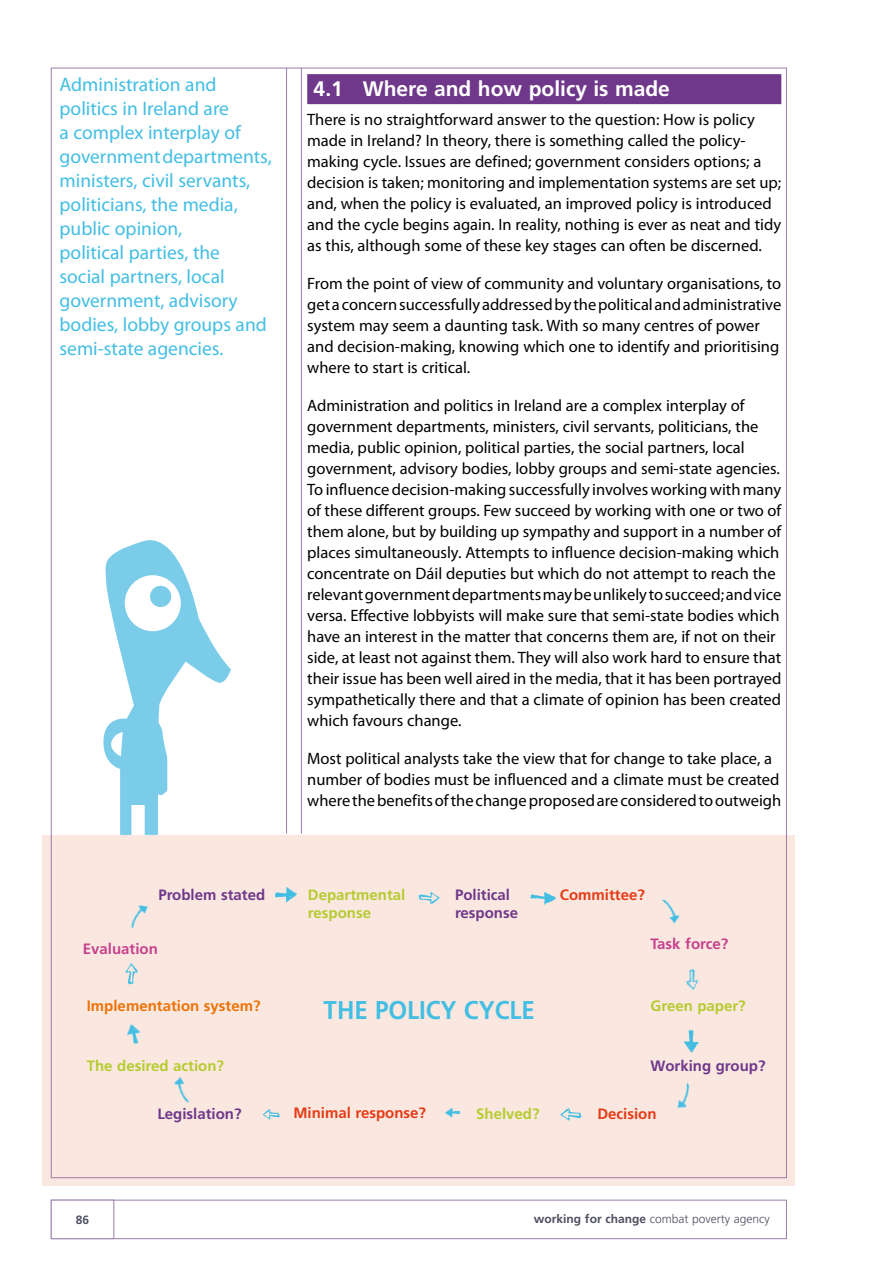
<style>
.page{position:relative;width:893px;height:1263px;background:#fff}
.page>*{position:absolute;margin:0;border:0;box-sizing:border-box;transform-origin:0 0}
.t1{font:700 25.65px "Frutiger";color:#43bee3;scale:.94 1}
.t2{font:700 21px "Frutiger";color:#fff}
.t3{font:19.5px/24px "Myriad Pro";color:#43bee3}
.t4{font:16.5px/21px "Myriad Pro";color:#000}
.t5{font:700 15px/18px "Frutiger";color:#b5cb2f}
.t6{font:700 15px/18px "Frutiger";color:#6f388a}
.t7{font:700 15px "Frutiger";color:#e53b16}
.t8{font:700 15px "Frutiger";color:#ec7206}
.t9{font:700 15px "Frutiger";color:#c6418d}
.t10{font:300 12px "Frutiger";color:#4e4f61}
.t11{font:700 12px "Frutiger";color:#4e4f61}
.s1{font-weight:700}
</style>
<div class="page">
<div style="left:51px;top:1200px;width:736px;height:39px;border:1px solid #997eab"></div>
<div style="left:51px;top:1200px;width:63px;height:39px;border:1px solid #997eab"></div>
<div style="left:43px;top:835px;width:752px;height:350px;background:#fae8e0"></div>
<hr style="left:301px;top:68px;width:1px;height:765px;background:#997eab">
<hr style="left:286px;top:68px;width:1px;height:765px;background:#997eab">
<svg style="left:103px;top:540px;width:128px;height:295px"></svg>
<div style="left:150px;top:586px;width:21px;height:21px;background:#7bcce9;border-radius:50%"></div>
<div style="left:307px;top:74px;width:474px;height:30px;background:#6f388a"></div>
<img style="left:275px;top:887px;width:22px;height:16px">
<img style="left:411px;top:882px;width:43px;height:32px">
<img style="left:530px;top:892px;width:26px;height:13px">
<img style="left:662px;top:899px;width:18px;height:25px">
<img style="left:686px;top:968px;width:13px;height:22px">
<img style="left:683px;top:1030px;width:16px;height:23px">
<img style="left:677px;top:1083px;width:12px;height:25px">
<img style="left:546px;top:1098px;width:42px;height:33px">
<img style="left:445px;top:1107px;width:15px;height:11px">
<img style="left:174px;top:1076px;width:16px;height:27px">
<img style="left:251px;top:1101px;width:34px;height:26px">
<img style="left:126px;top:1024px;width:15px;height:20px">
<img style="left:115px;top:950px;width:33px;height:42px">
<img style="left:131px;top:905px;width:18px;height:23px">
<p class="t3" style="left:60px;top:72px;width:214px">Administration and politics in Ireland are<br>a complex interplay of government departments, ministers, civil servants, politicians, the media, public opinion,<br>political parties, the<br>social partners, local government, advisory bodies, lobby groups and semi-state agencies.</p>
<p class="t2" style="left:314px;top:76px;width:358px">4.1 Where and how policy is made</p>
<p class="t4" style="left:307px;top:109px;width:476px">There is no straightforward answer to the question: How is policy made in Ireland? In theory, there is something called the policy&shy;making cycle. Issues are defined; government considers options; a decision is taken; monitoring and implementation systems are set up; and, when the policy is evaluated, an improved policy is introduced and the cycle begins again. In reality, nothing is ever as neat and tidy as this, although some of these key stages can often be discerned.</p>
<p class="t4" style="left:307px;top:273px;width:476px">From the point of view of community and voluntary organisations, to get a concern successfully addressed by the political and administrative system may seem a daunting task. With so many centres of power and decision-making, knowing which one to identify and prioritising where to start is critical.</p>
<p class="t4" style="left:307px;top:395px;width:476px">Administration and politics in Ireland are a complex interplay of government departments, ministers, civil servants, politicians, the media, public opinion, political parties, the social partners, local government, advisory bodies, lobby groups and semi-state agencies.<br>To influence decision-making successfully involves working with many of these different groups. Few succeed by working with one or two of them alone, but by building up sympathy and support in a number of places simultaneously. Attempts to influence decision-making which concentrate on Dáil deputies but which do not attempt to reach the relevant government departments may be unlikely to succeed; and vice versa. Effective lobbyists will make sure that semi-state bodies which have an interest in the matter that concerns them are, if not on their side, at least not against them. They will also work hard to ensure that their issue has been well aired in the media, that it has been portrayed sympathetically there and that a climate of opinion has been created which favours change.</p>
<p class="t4" style="left:307px;top:748px;width:476px">Most political analysts take the view that for change to take place, a number of bodies must be influenced and a climate must be created where the benefits of the change proposed are considered to outweigh</p>
<p class="t6" style="left:158px;top:885px;width:108px">Problem stated</p>
<p class="t5" style="left:308px;top:885px;width:99px">Departmental response</p>
<p class="t6" style="left:455px;top:885px;width:65px">Political response</p>
<p class="t7" style="left:560px;top:886px;width:87px">Committee?</p>
<p class="t9" style="left:83px;top:939px;width:77px">Evaluation</p>
<p class="t9" style="left:651px;top:935px;width:79px">Task force?</p>
<p class="t8" style="left:87px;top:997px;width:175px">Implementation system?</p>
<h1 class="t1" style="left:324px;top:995px;width:70px">The policy</h1>
<h1 class="t1" style="left:464px;top:995px;width:16px">cycle</h1>
<p class="t5" style="left:651px;top:997px;width:97px">Green paper?</p>
<p class="t5" style="left:87px;top:1056px;width:139px">The desired action?</p>
<p class="t6" style="left:651px;top:1056px;width:116px">Working group?</p>
<p class="t6" style="left:157px;top:1105px;width:86px">Legislation?</p>
<p class="t7" style="left:293px;top:1104px;width:134px">Minimal response?</p>
<p class="t5" style="left:476px;top:1105px;width:65px">Shelved?</p>
<p class="t7" style="left:597px;top:1105px;width:61px">Decision</p>
<p class="t11" style="left:76px;top:1213px;width:8px">86</p>
<p class="t10" style="left:534px;top:1212px;width:237px"><span class="s1">working for change</span> combat poverty agency</p>
</div>
